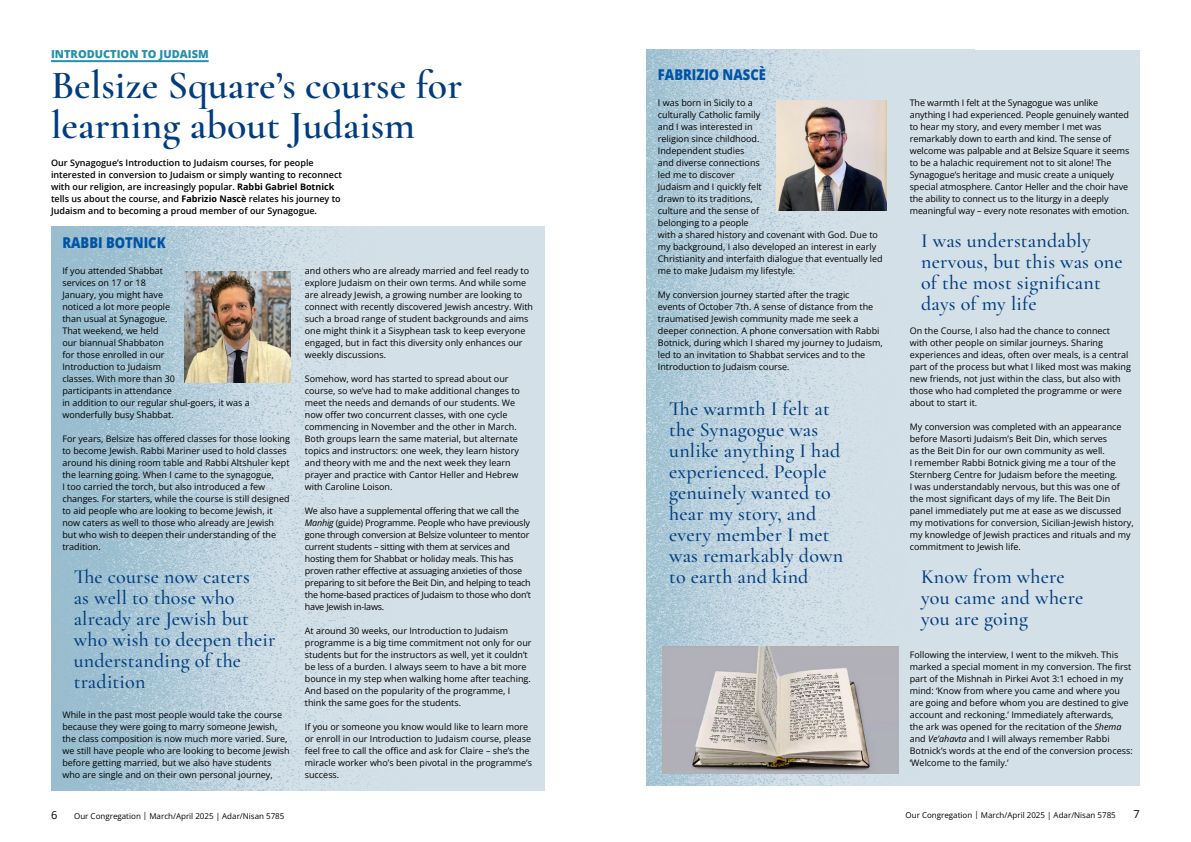
<style>
.page{position:relative;width:1191px;height:842px;background:#fff}
.page>*{position:absolute;margin:0;border:0;box-sizing:border-box;transform-origin:0 0}
.t1{font:600 40px/40px "Cormorant Garamond";color:#003c7e}
.t2{font:500 20px/21px "Cormorant Garamond";letter-spacing:.01em;color:#003c7e}
.t3{font:800 14.9px "Open Sans";color:#0054a6;scale:.87 1}
.t4{font:800 11px "Open Sans";color:#2390ac}
.t5{font:11px "Open Sans";color:#000}
.t6{font:9px/12px "Open Sans";color:#000}
.t7{font:9px/12px "Open Sans";letter-spacing:-.02em;color:#000}
.t8{font:600 9px/12px "Open Sans";color:#000}
.t9{font:8px "Open Sans";color:#000}
.s1{font-weight:700}
.s2{font-style:italic}
</style>
<div class="page">
<div style="left:51px;top:226px;width:493px;height:565px;background:#d3e0e8"></div>
<img style="left:51px;top:226px;width:321px;height:565px">
<div style="left:646px;top:50px;width:494px;height:735px;background:#d3e0e8"></div>
<img style="left:646px;top:50px;width:253px;height:735px">
<hr style="left:51px;top:60px;width:158px;height:2px;background:#2390ac">
<img style="left:777px;top:100px;width:109px;height:111px">
<img style="left:185px;top:272px;width:106px;height:110px">
<img style="left:662px;top:646px;width:236px;height:127px">
<p class="t4" style="left:51px;top:46px;width:159px">INTRODUCTION TO JUDAISM</p>
<h1 class="t1" style="left:51px;top:65px;width:413px">Belsize Square’s course for learning about Judaism</h1>
<p class="t8" style="left:51px;top:157px;width:292px">Our Synagogue’s Introduction to Judaism courses, for people interested in conversion to Judaism or simply wanting to reconnect with our religion, are increasingly popular. <span class="s1">Rabbi Gabriel Botnick </span>tells us about the course, and <span class="s1">Fabrizio Nascè</span> relates his journey to Judaism and to becoming a proud member of our Synagogue.</p>
<h3 class="t3" style="left:62px;top:231px;width:120px">RABBI BOTNICK</h3>
<p class="t6" style="left:62px;top:265px;width:189px">If you attended Shabbat<br>services on 17 or 18<br>January, you might have<br>noticed a lot more people<br>than usual at Synagogue.<br>That weekend, we held<br>our biannual Shabbaton<br>for those enrolled in our<br>Introduction to Judaism<br>classes. With more than 30<br>participants in attendance<br>in addition to our regular shul-goers, it was a wonderfully busy Shabbat.</p>
<p class="t6" style="left:62px;top:432px;width:229px">For years, Belsize has offered classes for those looking to become Jewish. Rabbi Mariner used to hold classes around his dining room table and Rabbi Altshuler kept the learning going. When I came to the synagogue,<br>I too carried the torch, but also introduced a few changes. For starters, while the course is still designed to aid people who are looking to become Jewish, it now caters as well to those who already are Jewish but who wish to deepen their understanding of the tradition.</p>
<h2 class="t2" style="left:74px;top:566px;width:203px">The course now caters<br>as well to those who already are Jewish but who wish to deepen their understanding of the tradition</h2>
<p class="t6" style="left:62px;top:709px;width:229px">While in the past most people would take the course because they were going to marry someone Jewish, the class composition is now much more varied. Sure, we still have people who are looking to become Jewish before getting married, but we also have students who are single and on their own personal journey,</p>
<p class="t6" style="left:305px;top:265px;width:230px">and others who are already married and feel ready to explore Judaism on their own terms. And while some are already Jewish, a growing number are looking to connect with recently discovered Jewish ancestry. With such a broad range of student backgrounds and aims one might think it a Sisyphean task to keep everyone engaged, but in fact this diversity only enhances our weekly discussions.</p>
<p class="t6" style="left:305px;top:373px;width:217px">Somehow, word has started to spread about our course, so we’ve had to make additional changes to meet the needs and demands of our students. We now offer two concurrent classes, with one cycle commencing in November and the other in March.<br>Both groups learn the same material, but alternate topics and instructors: one week, they learn history and theory with me and the next week they learn prayer and practice with Cantor Heller and Hebrew with Caroline Loison.</p>
<p class="t7" style="left:305px;top:504px;width:228px">We also have a supplemental offering that we call the <span class="s2">Manhig</span> (guide) Programme. People who have previously gone through conversion at Belsize volunteer to mentor current students – sitting with them at services and hosting them for Shabbat or holiday meals. This has proven rather effective at assuaging anxieties of those preparing to sit before the Beit Din, and helping to teach the home-based practices of Judaism to those who don’t have Jewish in-laws.</p>
<p class="t6" style="left:305px;top:624px;width:228px">At around 30 weeks, our Introduction to Judaism programme is a big time commitment not only for our students but for the instructors as well, yet it couldn’t be less of a burden. I always seem to have a bit more bounce in my step when walking home after teaching.<br>And based on the popularity of the programme, I think the same goes for the students.</p>
<p class="t6" style="left:305px;top:720px;width:229px">If you or someone you know would like to learn more or enroll in our Introduction to Judaism course, please feel free to call the office and ask for Claire – she’s the miracle worker who’s been pivotal in the programme’s success.</p>
<h3 class="t3" style="left:658px;top:64px;width:126px">FABRIZIO NASCÈ</h3>
<p class="t6" style="left:658px;top:97px;width:226px">I was born in Sicily to a<br>culturally Catholic family<br>and I was interested in<br>religion since childhood.<br>Independent studies<br>and diverse connections<br>led me to discover<br>Judaism and I quickly felt<br>drawn to its traditions,<br>culture and the sense of<br>belonging to a people<br>with a shared history and covenant with God. Due to my background, I also developed an interest in early<br>Christianity and interfaith dialogue that eventually led me to make Judaism my lifestyle.</p>
<p class="t6" style="left:658px;top:288px;width:226px">My conversion journey started after the tragic<br>events of October 7th. A sense of distance from the traumatised Jewish community made me seek a deeper connection. A phone conversation with Rabbi Botnick, during which I shared my journey to Judaism, led to an invitation to Shabbat services and to the Introduction to Judaism course.</p>
<h2 class="t2" style="left:669px;top:398px;width:176px">The warmth I felt at the Synagogue was unlike anything I had experienced. People genuinely wanted to hear my story, and every member I met was remarkably down to earth and kind</h2>
<p class="t6" style="left:909px;top:96px;width:221px">The warmth I felt at the Synagogue was unlike anything I had experienced. People genuinely wanted to hear my story, and every member I met was remarkably down to earth and kind. The sense of welcome was palpable and at Belsize Square it seems to be a halachic requirement not to sit alone! The Synagogue’s heritage and music create a uniquely special atmosphere. Cantor Heller and the choir have the ability to connect us to the liturgy in a deeply meaningful way – every note resonates with emotion.</p>
<h2 class="t2" style="left:921px;top:230px;width:203px">I was understandably nervous, but this was one of the most significant days of my life</h2>
<p class="t6" style="left:909px;top:325px;width:223px">On the Course, I also had the chance to connect<br>with other people on similar journeys. Sharing experiences and ideas, often over meals, is a central part of the process but what I liked most was making new friends, not just within the class, but also with those who had completed the programme or were about to start it.</p>
<p class="t6" style="left:909px;top:421px;width:225px">My conversion was completed with an appearance before Masorti Judaism’s Beit Din, which serves<br>as the Beit Din for our own community as well.<br>I remember Rabbi Botnick giving me a tour of the Sternberg Centre for Judaism before the meeting.<br>I was understandably nervous, but this was one of the most significant days of my life. The Beit Din panel immediately put me at ease as we discussed my motivations for conversion, Sicilian-Jewish history, my knowledge of Jewish practices and rituals and my commitment to Jewish life.</p>
<h2 class="t2" style="left:921px;top:566px;width:164px">Know from where you came and where you are going</h2>
<p class="t6" style="left:909px;top:649px;width:224px">Following the interview, I went to the mikveh. This marked a special moment in my conversion. The first part of the Mishnah in Pirkei Avot 3:1 echoed in my mind: ‘Know from where you came and where you are going and before whom you are destined to give account and reckoning.’ Immediately afterwards,<br>the ark was opened for the recitation of the <span class="s2">Shema </span>and <span class="s2">Ve’ahavta</span> and I will always remember Rabbi Botnick’s words at the end of the conversion process: ‘Welcome to the family.’</p>
<p class="t5" style="left:51px;top:807px;width:8px">6</p>
<p class="t9" style="left:74px;top:810px;width:212px">Our Congregation | March/April 2025 | Adar/Nisan 5785</p>
<p class="t9" style="left:905px;top:809px;width:212px">Our Congregation | March/April 2025 | Adar/Nisan 5785</p>
<p class="t5" style="left:1133px;top:806px;width:8px">7</p>
</div>
